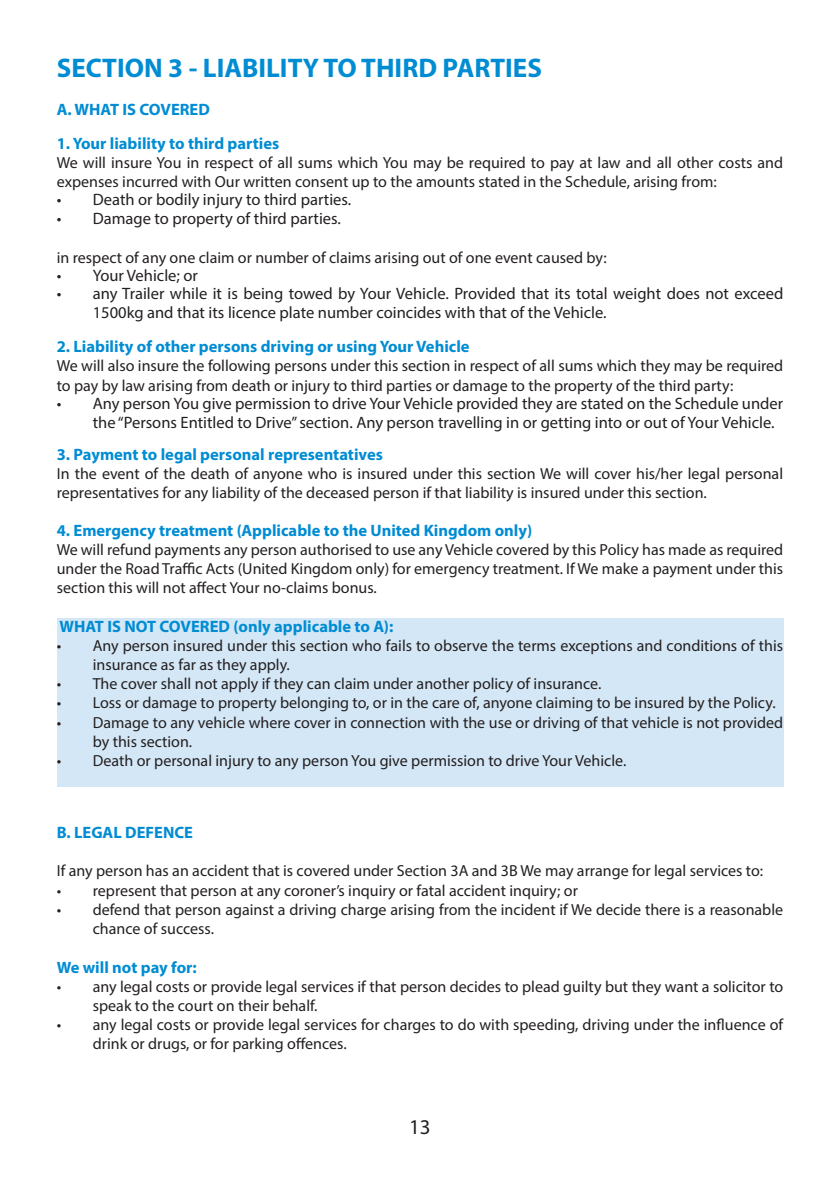
<style>
.page{position:relative;width:840px;height:1191px;background:#fff}
.page>*{position:absolute;margin:0;border:0;box-sizing:border-box;transform-origin:0 0}
.t1{font:700 27px "Myriad Pro";color:#008cd3}
.t2{font:21px "Myriad Pro";color:#231f20}
.t3{font:16.4px/19.2px "Myriad Pro";color:#231f20}
.t4{font:700 16.4px "Myriad Pro";color:#008cd3}
.t5{font:16px/19.2px "Myriad Pro";color:#231f20}
</style>
<div class="page">
<div style="left:57px;top:618px;width:725px;height:168px;background:#d4e7f6"></div>
<p class="t1" style="left:57px;top:50px;width:486px">SECTION 3 - LIABILITY TO THIRD PARTIES</p>
<p class="t4" style="left:57px;top:99px;width:155px">A. WHAT IS COVERED</p>
<p class="t4" style="left:57px;top:132px;width:224px">1. Your liability to third parties</p>
<p class="t5" style="left:57px;top:153px;width:727px">We will insure You in respect of all sums which You may be required to pay at law and all other costs and expenses incurred with Our written consent up to the amounts stated in the Schedule, arising from:</p>
<p class="t3" style="left:57px;top:190px;width:296px">• Death or bodily injury to third parties.</p>
<p class="t3" style="left:57px;top:209px;width:285px">• Damage to property of third parties.</p>
<p class="t5" style="left:57px;top:247px;width:551px">in respect of any one claim or number of claims arising out of one event caused by:</p>
<p class="t3" style="left:57px;top:265px;width:142px">• Your Vehicle; or</p>
<p class="t3" style="left:93px;top:283px;width:691px;text-indent:-36px">• any Trailer while it is being towed by Your Vehicle. Provided that its total weight does not exceed<br>1500kg and that its licence plate number coincides with that of the Vehicle.</p>
<p class="t4" style="left:57px;top:336px;width:414px">2. Liability of other persons driving or using Your Vehicle</p>
<p class="t5" style="left:57px;top:356px;width:727px">We will also insure the following persons under this section in respect of all sums which they may be required to pay by law arising from death or injury to third parties or damage to the property of the third party:</p>
<p class="t3" style="left:93px;top:393px;width:691px;text-indent:-36px">• Any person You give permission to drive Your Vehicle provided they are stated on the Schedule under the “Persons Entitled to Drive” section. Any person travelling in or getting into or out of Your Vehicle.</p>
<p class="t4" style="left:57px;top:444px;width:327px">3. Payment to legal personal representatives</p>
<p class="t5" style="left:57px;top:464px;width:727px">In the event of the death of anyone who is insured under this section We will cover his/her legal personal representatives for any liability of the deceased person if that liability is insured under this section.</p>
<p class="t4" style="left:57px;top:519px;width:477px">4. Emergency treatment (Applicable to the United Kingdom only)</p>
<p class="t5" style="left:57px;top:539px;width:727px;text-align:justify">We will refund payments any person authorised to use any Vehicle covered by this Policy has made as required under the Road Traffic Acts (United Kingdom only) for emergency treatment. If We make a payment under this section this will not affect Your no-claims bonus.</p>
<p class="t4" style="left:59px;top:615px;width:335px">WHAT IS NOT COVERED (only applicable to A):</p>
<p class="t5" style="left:93px;top:635px;width:691px;text-indent:-36px">• Any person insured under this section who fails to observe the terms exceptions and conditions of this insurance as far as they apply.</p>
<p class="t5" style="left:57px;top:674px;width:546px">• The cover shall not apply if they can claim under another policy of insurance.</p>
<p class="t5" style="left:57px;top:693px;width:720px">• Loss or damage to property belonging to, or in the care of, anyone claiming to be insured by the Policy.</p>
<p class="t5" style="left:93px;top:712px;width:691px;text-indent:-36px">• Damage to any vehicle where cover in connection with the use or driving of that vehicle is not provided by this section.</p>
<p class="t5" style="left:57px;top:751px;width:570px">• Death or personal injury to any person You give permission to drive Your Vehicle.</p>
<p class="t4" style="left:57px;top:822px;width:138px">B. LEGAL DEFENCE</p>
<p class="t5" style="left:57px;top:861px;width:707px">If any person has an accident that is covered under Section 3A and 3B We may arrange for legal services to:</p>
<p class="t5" style="left:57px;top:880px;width:522px">• represent that person at any coroner’s inquiry or fatal accident inquiry; or</p>
<p class="t5" style="left:93px;top:899px;width:691px;text-indent:-36px">• defend that person against a driving charge arising from the incident if We decide there is a reasonable chance of success.</p>
<p class="t4" style="left:57px;top:956px;width:141px">We will not pay for:</p>
<p class="t5" style="left:93px;top:976px;width:691px;text-indent:-36px">• any legal costs or provide legal services if that person decides to plead guilty but they want a solicitor to speak to the court on their behalf.</p>
<p class="t5" style="left:93px;top:1015px;width:691px;text-indent:-36px">• any legal costs or provide legal services for charges to do with speeding, driving under the influence of drink or drugs, or for parking offences.</p>
<p class="t2" style="left:409px;top:1113px;width:23px">13</p>
</div>
